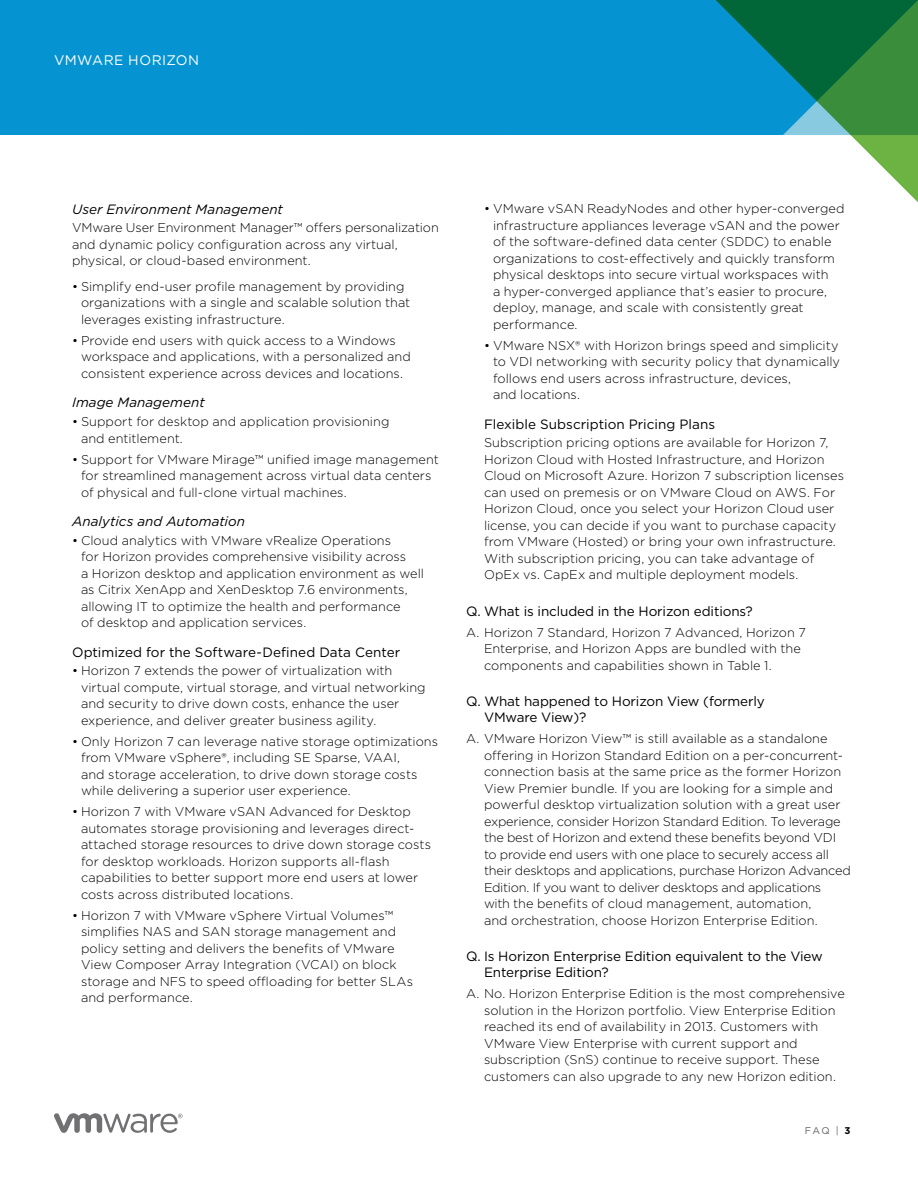
<style>
.page{position:relative;width:918px;height:1188px;background:#fff}
.page>*{position:absolute;margin:0;border:0;box-sizing:border-box;transform-origin:0 0}
.t1{font:13.8px "Gotham";letter-spacing:.04em;color:#fff}
._4b__QUESTION-SUBHEA{font:13.5px/16.5px "Gotham";letter-spacing:-.01em;color:#000}
._5a__SUBHEAD-2-BLK{font:13.5px "Gotham";letter-spacing:.005em;color:#000}
._5a__SUBHEAD-2-BLK-2{font:italic 13.5px "Gotham";letter-spacing:.005em;color:#000}
._6a__ANSWER_BODY{font:300 12.75px/16.5px "Gotham";color:#000}
.t2{font:9.75px "Gotham";color:#626164}
.s1{font-style:inherit}
.s2{font-weight:700;color:#000}
</style>
<div class="page">
<svg style="left:54px;top:1113px;width:129px;height:20px"></svg>
<div style="left:0;top:0;width:918px;height:135px;background:#0593d2"></div>
<svg style="left:715px;top:0;width:203px;height:203px"></svg>
<p class="t1" style="left:54px;top:51px;width:147px"><span class="s1">VMWARE</span> HORIZON</p>
<p class="_5a__SUBHEAD-2-BLK-2" style="left:72px;top:200px;width:213px">User Environment Management</p>
<p class="_6a__ANSWER_BODY" style="left:72px;top:219px;width:368px">VMware User Environment Manager™ offers personalization and dynamic policy configuration across any virtual, physical, or cloud-based environment.</p>
<p class="_6a__ANSWER_BODY" style="left:81px;top:278px;width:331px;text-indent:-9px">• Simplify end-user profile management by providing organizations with a single and scalable solution that leverages existing infrastructure.</p>
<p class="_6a__ANSWER_BODY" style="left:81px;top:332px;width:331px;text-indent:-9px">• Provide end users with quick access to a Windows workspace and applications, with a personalized and consistent experience across devices and locations.</p>
<p class="_5a__SUBHEAD-2-BLK-2" style="left:72px;top:394px;width:134px">Image Management</p>
<p class="_6a__ANSWER_BODY" style="left:81px;top:413px;width:310px;text-indent:-9px">• Support for desktop and application provisioning and entitlement.</p>
<p class="_6a__ANSWER_BODY" style="left:81px;top:451px;width:359px;text-indent:-9px">• Support for VMware Mirage™ unified image management for streamlined management across virtual data centers of physical and full-clone virtual machines.</p>
<p class="_5a__SUBHEAD-2-BLK-2" style="left:72px;top:513px;width:175px">Analytics and Automation</p>
<p class="_6a__ANSWER_BODY" style="left:81px;top:532px;width:344px;text-indent:-9px">• Cloud analytics with VMware vRealize Operations<br>for Horizon provides comprehensive visibility across<br>a Horizon desktop and application environment as well as Citrix XenApp and XenDesktop 7.6 environments, allowing IT to optimize the health and performance<br>of desktop and application services.</p>
<p class="_5a__SUBHEAD-2-BLK" style="left:72px;top:643px;width:330px">Optimized for the Software-Defined Data Center</p>
<p class="_6a__ANSWER_BODY" style="left:81px;top:662px;width:346px;text-indent:-9px">• Horizon 7 extends the power of virtualization with virtual compute, virtual storage, and virtual networking and security to drive down costs, enhance the user experience, and deliver greater business agility.</p>
<p class="_6a__ANSWER_BODY" style="left:81px;top:733px;width:359px;text-indent:-9px">• Only Horizon 7 can leverage native storage optimizations from VMware vSphere®, including SE Sparse, VAAI,<br>and storage acceleration, to drive down storage costs while delivering a superior user experience.</p>
<p class="_6a__ANSWER_BODY" style="left:81px;top:803px;width:352px;text-indent:-9px">• Horizon 7 with VMware vSAN Advanced for Desktop automates storage provisioning and leverages direct&shy;attached storage resources to drive down storage costs for desktop workloads. Horizon supports all-flash capabilities to better support more end users at lower costs across distributed locations.</p>
<p class="_6a__ANSWER_BODY" style="left:81px;top:907px;width:334px;text-indent:-9px">• Horizon 7 with VMware vSphere Virtual Volumes™ simplifies NAS and SAN storage management and policy setting and delivers the benefits of VMware View Composer Array Integration (VCAI) on block storage and NFS to speed offloading for better SLAs and performance.</p>
<p class="_6a__ANSWER_BODY" style="left:493px;top:200px;width:353px;text-indent:-9px">• VMware vSAN ReadyNodes and other hyper-converged infrastructure appliances leverage vSAN and the power of the software-defined data center (SDDC) to enable organizations to cost-effectively and quickly transform physical desktops into secure virtual workspaces with<br>a hyper-converged appliance that’s easier to procure, deploy, manage, and scale with consistently great performance.</p>
<p class="_6a__ANSWER_BODY" style="left:493px;top:337px;width:349px;text-indent:-9px">• VMware NSX® with Horizon brings speed and simplicity to VDI networking with security policy that dynamically follows end users across infrastructure, devices,<br>and locations.</p>
<p class="_5a__SUBHEAD-2-BLK" style="left:484px;top:415px;width:233px">Flexible Subscription Pricing Plans</p>
<p class="_6a__ANSWER_BODY" style="left:484px;top:434px;width:362px">Subscription pricing options are available for Horizon 7, Horizon Cloud with Hosted Infrastructure, and Horizon Cloud on Microsoft Azure. Horizon 7 subscription licenses can used on premesis or on VMware Cloud on AWS. For Horizon Cloud, once you select your Horizon Cloud user license, you can decide if you want to purchase capacity from VMware (Hosted) or bring your own infrastructure.<br>With subscription pricing, you can take advantage of OpEx vs. CapEx and multiple deployment models.</p>
<p class="_4b__QUESTION-SUBHEA" style="left:466px;top:602px;width:288px">Q. What is included in the Horizon editions?</p>
<p class="_6a__ANSWER_BODY" style="left:484px;top:623px;width:324px;text-indent:-18px">A. Horizon 7 Standard, Horizon 7 Advanced, Horizon 7<br>Enterprise, and Horizon Apps are bundled with the components and capabilities shown in Table 1.</p>
<p class="_4b__QUESTION-SUBHEA" style="left:484px;top:692px;width:282px;text-indent:-18px">Q. What happened to Horizon View (formerly<br>VMware View)?</p>
<p class="_6a__ANSWER_BODY" style="left:484px;top:730px;width:369px;text-indent:-18px">A. VMware Horizon View™ is still available as a standalone offering in Horizon Standard Edition on a per-concurrent&shy;connection basis at the same price as the former Horizon View Premier bundle. If you are looking for a simple and powerful desktop virtualization solution with a great user experience, consider Horizon Standard Edition. To leverage the best of Horizon and extend these benefits beyond VDI to provide end users with one place to securely access all their desktops and applications, purchase Horizon Advanced Edition. If you want to deliver desktops and applications<br>with the benefits of cloud management, automation,<br>and orchestration, choose Horizon Enterprise Edition.</p>
<p class="_4b__QUESTION-SUBHEA" style="left:484px;top:948px;width:340px;text-indent:-18px">Q. Is Horizon Enterprise Edition equivalent to the View<br>Enterprise Edition?</p>
<p class="_6a__ANSWER_BODY" style="left:484px;top:985px;width:362px;text-indent:-18px">A. No. Horizon Enterprise Edition is the most comprehensive solution in the Horizon portfolio. View Enterprise Edition reached its end of availability in 2013. Customers with VMware View Enterprise with current support and subscription (SnS) continue to receive support. These customers can also upgrade to any new Horizon edition.</p>
<p class="t2" style="left:805px;top:1124px;width:47px">FAQ | <span class="s2">3</span></p>
</div>
